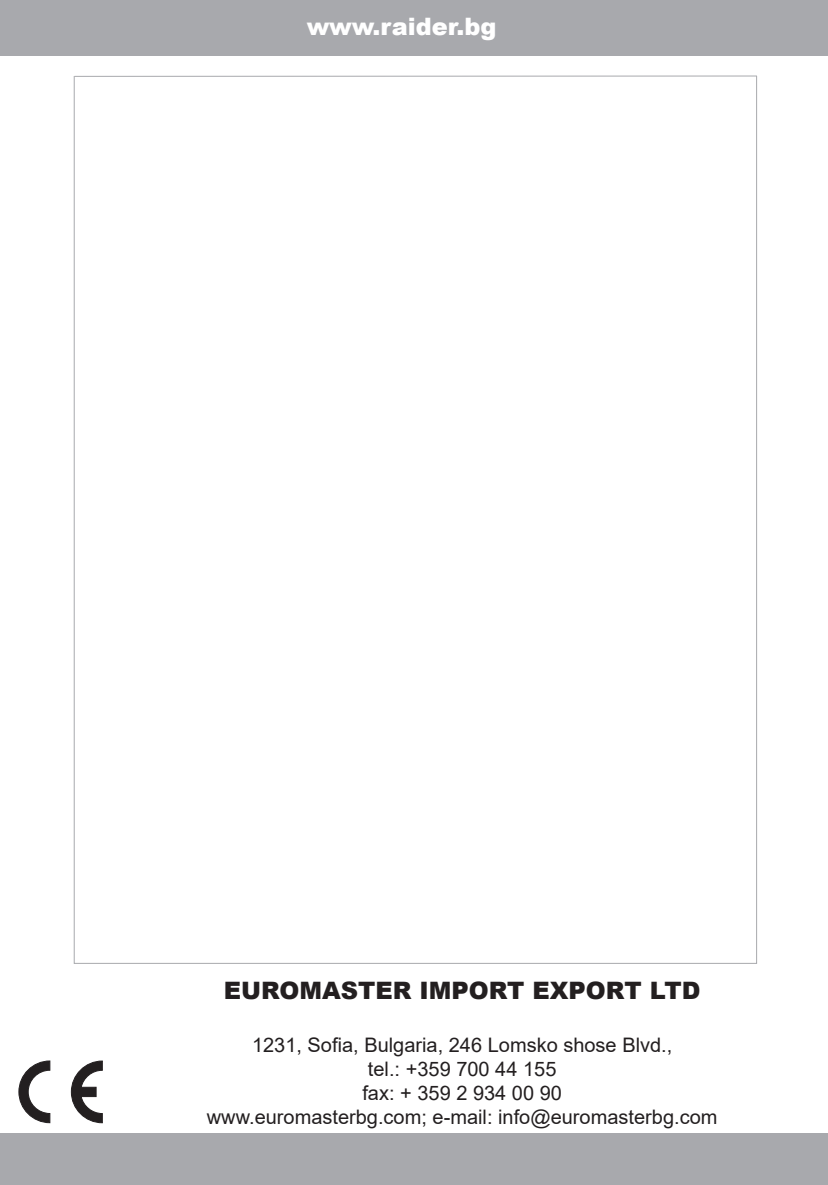
<style>
.page{position:relative;width:828px;height:1185px;background:#fff}
.page>*{position:absolute;margin:0;border:0;box-sizing:border-box;transform-origin:0 0}
.t1{font:900 24px "Arial";color:#231f20}
.Body_Text_2{font:900 24px "Arial";color:#fff}
.t2{font:20px "Arial";color:#231f20}
</style>
<div class="page">
<div style="left:0;top:0;width:828px;height:55px;background:#a8a9ad"></div>
<svg style="left:19px;top:1061px;width:31px;height:62px"></svg>
<svg style="left:71px;top:1061px;width:31px;height:62px"></svg>
<div style="left:74px;top:76px;width:683px;height:888px;background:#fff;border:1px solid #a8a9ad"></div>
<hr style="left:74px;top:76px;width:683px;height:1px;background:#a8a9ad">
<div style="left:0;top:1134px;width:828px;height:51px;background:#a8a9ad"></div>
<p class="Body_Text_2" style="left:307px;top:9px;width:191px">www.raider.bg</p>
<p class="t1" style="left:224px;top:973px;width:478px">EUROMASTER IMPORT EXPORT LTD</p>
<p class="t2" style="left:252px;top:1031px;width:422px">1231, Sofia, Bulgaria, 246 Lomsko shose Blvd.,</p>
<p class="t2" style="left:368px;top:1055px;width:190px">tel.: +359 700 44 155</p>
<p class="t2" style="left:362px;top:1079px;width:201px">fax: + 359 2 934 00 90</p>
<p class="t2" style="left:207px;top:1103px;width:512px">www.euromasterbg.com; e-mail: info@euromasterbg.com</p>
</div>
